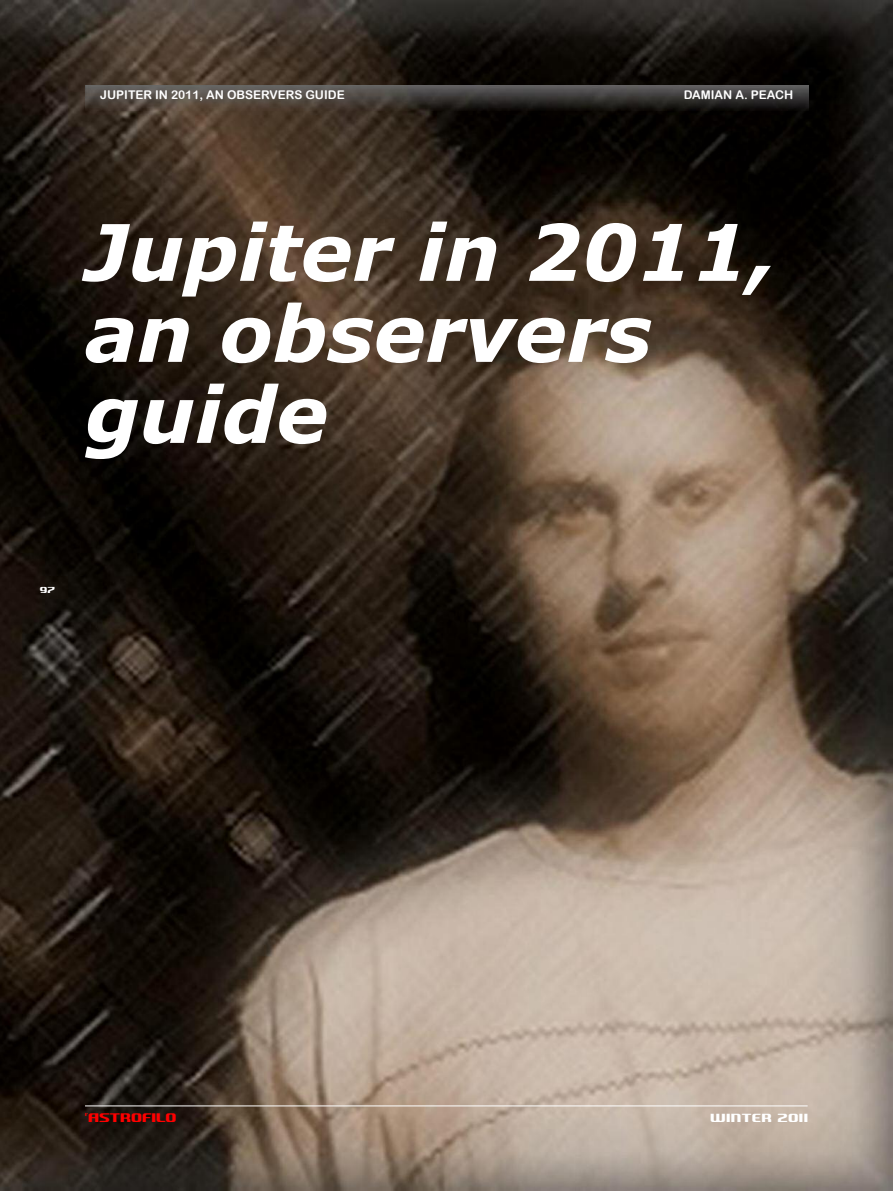
<style>
.page{position:relative;width:893px;height:1191px;background:#fff}
.page>*{position:absolute;margin:0;border:0;box-sizing:border-box;transform-origin:0 0}
.t1{font:italic 700 78px/81px "Verdana";color:#fff}
.t2{font:15px "SF Quartzite";color:#f00}
.t3{font:14.25px "SF Quartzite";letter-spacing:.025em;color:#fff}
.t4{font:12px "Arial Rounded MT Bold";color:#fff}
.t5{font:10.5px "SF Quartzite";color:#fff}
.t6{font:5.25px "SF Quartzite";color:#f00}
</style>
<div class="page">
<img style="left:0;top:0;width:893px;height:1191px">
<hr style="left:85px;top:1105px;width:723px;height:1px;background:#fff">
<img style="left:85px;top:85px;width:723px;height:26px">
<p class="t4" style="left:100px;top:88px;width:246px">JUPITER IN 2011, AN OBSERVERS GUIDE</p>
<p class="t4" style="left:684px;top:88px;width:111px">DAMIAN A. PEACH</p>
<h1 class="t1" style="left:85px;top:209px;width:693px">Jupiter in 2011, an observers guide</h1>
<p class="t5" style="left:40px;top:585px;width:16px">97</p>
<p class="t6" style="left:85px;top:1112px;width:5px">l’</p>
<p class="t2" style="left:88px;top:1111px;width:90px">ASTROFILO</p>
<p class="t3" style="left:710px;top:1111px;width:100px">WINTER 2011</p>
</div>
